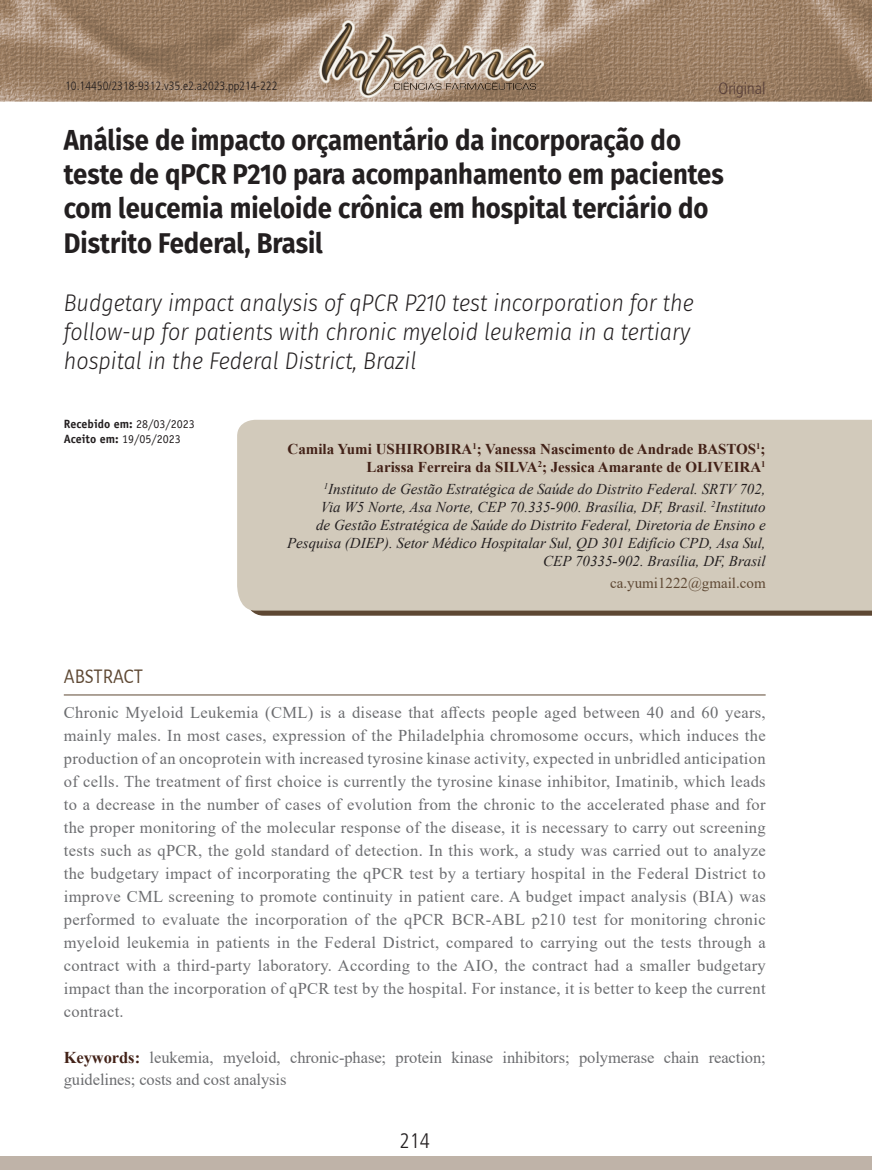
<style>
.page{position:relative;width:872px;height:1170px;background:#fff}
.page>*{position:absolute;margin:0;border:0;box-sizing:border-box;transform-origin:0 0}
.t1{font:700 28.5px/34.2px "Fira Sans";color:#231f20;scale:.9 1}
.t2{font:italic 300 24px/28.8px "Fira Sans";color:#231f20;scale:.9 1}
.t3{font:21px "Alegreya Sans";color:#5e4833;scale:.9 1}
.t4{font:300 condensed 21px "Frutiger LT Std";color:#231f20}
.t5{font:16.5px/23px "Times New Roman";letter-spacing:-.005em;color:#6c6d70;text-align:justify}
.t6{font:300 condensed 16.5px "Frutiger LT Std";color:#583f39}
.t7{font:italic 15px/18px "Times New Roman";color:#231f20;text-align:right}
.t8{font:700 15px/17.2px "Times New Roman";color:#432218;text-align:right}
.t9{font:15px "Times New Roman";color:#5e4833}
.t10{font:300 condensed 12px "Frutiger LT Std";color:#231f20}
.t11{font:700 12px/14.4px "Officina Sans Std";color:#231f20}
.s1{font-weight:400}
.s2{font-weight:700;color:#432218}
</style>
<div class="page">
<img style="left:0;top:0;width:871px;height:101px">
<div style="left:0;top:1155px;width:872px;height:14px;background:#bfb3a8"></div>
<img style="left:319px;top:20px;width:225px;height:77px">
<svg style="left:250px;top:610px;width:622px;height:5px;background:#6c5844"></svg>
<div style="left:237px;top:420px;width:635px;height:190px;background:#d2cabb"></div>
<hr style="left:64px;top:694px;width:701px;height:1px;background:#5e4833">
<p class="t10" style="left:65px;top:79px;width:214px">10.14450/2318-9312.v35.e2.a2023.pp214-222</p>
<p class="t6" style="left:718px;top:79px;width:49px">Original</p>
<h1 class="t1" style="left:64px;top:121px;width:735px">Análise de impacto orçamentário da incorporação do teste de qPCR P210 para acompanhamento em pacientes com leucemia mieloide crônica em hospital terciário do Distrito Federal, Brasil</h1>
<h2 class="t2" style="left:64px;top:288px;width:701px">Budgetary impact analysis of qPCR P210 test incorporation for the follow-up for patients with chronic myeloid leukemia in a tertiary hospital in the Federal District, Brazil</h2>
<p class="t11" style="left:64px;top:417px;width:133px">Recebido em: <span class="s1">28/03/2023<br></span>Aceito em: <span class="s1">19/05/2023</span></p>
<p class="t8" style="left:288px;top:440px;width:479px">Camila Yumi USHIROBIRA<sup>1</sup>; Vanessa Nascimento de Andrade BASTOS<sup>1</sup>;<br>Larissa Ferreira da SILVA<sup>2</sup>; Jessica Amarante de OLIVEIRA<sup>1</sup></p>
<p class="t7" style="left:287px;top:479px;width:480px"><sup>1</sup>Instituto de Gestão Estratégica de Saúde do Distrito Federal. SRTV 702,<br>Via W5 Norte, Asa Norte, CEP 70.335-900. Brasília, DF, Brasil. <sup>2</sup>Instituto<br>de Gestão Estratégica de Saúde do Distrito Federal, Diretoria de Ensino e Pesquisa (DIEP). Setor Médico Hospitalar Sul, QD 301 Edifício CPD, Asa Sul, CEP 70335-902. Brasília, DF, Brasil</p>
<p class="t9" style="left:610px;top:572px;width:157px">ca.yumi1222@gmail.com</p>
<p class="t3" style="left:64px;top:661px;width:89px">ABSTRACT</p>
<p class="t5" style="left:64px;top:700px;width:703px">Chronic Myeloid Leukemia (CML) is a disease that affects people aged between 40 and 60 years, mainly males. In most cases, expression of the Philadelphia chromosome occurs, which induces the production of an oncoprotein with increased tyrosine kinase activity, expected in unbridled anticipation of cells. The treatment of first choice is currently the tyrosine kinase inhibitor, Imatinib, which leads to a decrease in the number of cases of evolution from the chronic to the accelerated phase and for the proper monitoring of the molecular response of the disease, it is necessary to carry out screening tests such as qPCR, the gold standard of detection. In this work, a study was carried out to analyze the budgetary impact of incorporating the qPCR test by a tertiary hospital in the Federal District to improve CML screening to promote continuity in patient care. A budget impact analysis (BIA) was performed to evaluate the incorporation of the qPCR BCR-ABL p210 test for monitoring chronic myeloid leukemia in patients in the Federal District, compared to carrying out the tests through a contract with a third-party laboratory. According to the AIO, the contract had a smaller budgetary impact than the incorporation of qPCR test by the hospital. For instance, it is better to keep the current contract.</p>
<p class="t5" style="left:64px;top:1045px;width:703px"><span class="s2">Keywords:</span> leukemia, myeloid, chronic-phase; protein kinase inhibitors; polymerase chain reaction; guidelines; costs and cost analysis</p>
<p class="t4" style="left:399px;top:1128px;width:32px">214</p>
</div>
